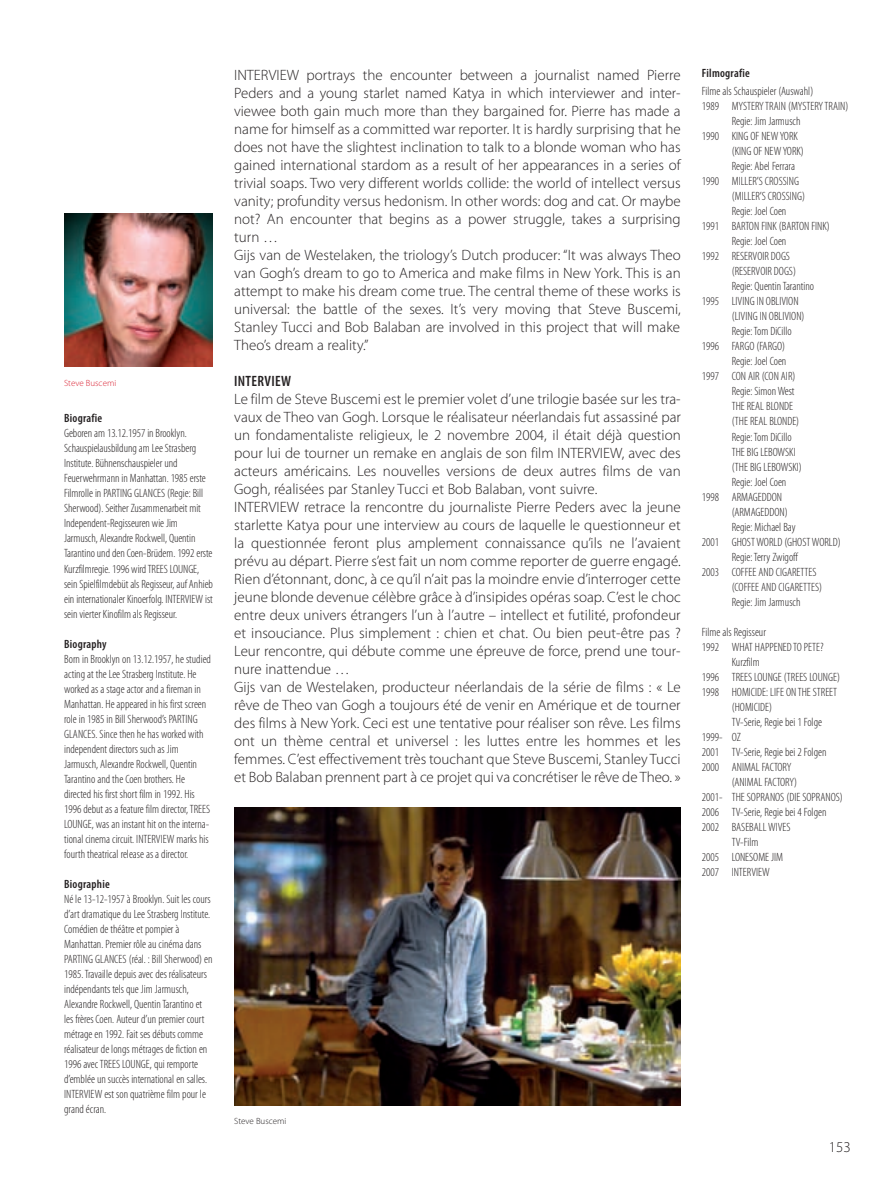
<style>
.page{position:relative;width:893px;height:1191px;background:#fff}
.page>*{position:absolute;margin:0;border:0;box-sizing:border-box;transform-origin:0 0}
.t1{font:300 15px/18px "Myriad Pro";color:#231f20}
.t2{font:600 condensed 15px "Myriad Pro";letter-spacing:.02em;color:#231f20}
.t3{font:300 condensed 12px/15px "Myriad Pro";color:#231f20}
.t4{font:600 condensed 12px "Myriad Pro";letter-spacing:.02em;color:#231f20}
.t5{font:300 9px "Myriad Pro";color:#da2031}
.t6{font:300 9px "Myriad Pro";color:#231f20}
</style>
<div class="page">
<img style="left:64px;top:213px;width:149px;height:153px">
<img style="left:234px;top:807px;width:447px;height:298px">
<p class="t5" style="left:64px;top:379px;width:54px">Steve Buscemi</p>
<p class="t4" style="left:64px;top:414px;width:40px">Biografie</p>
<p class="t3" style="left:64px;top:427px;width:150px">Geboren am 13.12.1957 in Brooklyn.<br>Schauspielausbildung am Lee Strasberg Institute. Bühnenschauspieler und Feuerwehrmann in Manhattan. 1985 erste Filmrolle in PARTING GLANCES (Regie: Bill Sherwood). Seither Zusammenarbeit mit Independent-Regisseuren wie Jim Jarmusch, Alexandre Rockwell, Quentin Tarantino und den Coen-Brüdern. 1992 erste Kurzfilmregie. 1996 wird TREES LOUNGE, sein Spielfilmdebüt als Regisseur, auf Anhieb ein internationaler Kinoerfolg. INTERVIEW ist sein vierter Kinofilm als Regisseur.</p>
<p class="t4" style="left:64px;top:639px;width:44px">Biography</p>
<p class="t3" style="left:64px;top:652px;width:148px">Born in Brooklyn on 13.12.1957, he studied acting at the Lee Strasberg Institute. He worked as a stage actor and a fireman in Manhattan. He appeared in his first screen role in 1985 in Bill Sherwood’s PARTING GLANCES. Since then he has worked with independent directors such as Jim Jarmusch, Alexandre Rockwell, Quentin Tarantino and the Coen brothers. He directed his first short film in 1992. His 1996 debut as a feature film director, TREES LOUNGE, was an instant hit on the interna&shy;tional cinema circuit. INTERVIEW marks his fourth theatrical release as a director.</p>
<p class="t4" style="left:64px;top:879px;width:47px">Biographie</p>
<p class="t3" style="left:64px;top:892px;width:150px">Né le 13-12-1957 à Brooklyn. Suit les cours d’art dramatique du Lee Strasberg Institute.<br>Comédien de théâtre et pompier à Manhattan. Premier rôle au cinéma dans PARTING GLANCES (réal. : Bill Sherwood) en 1985. Travaille depuis avec des réalisateurs indépendants tels que Jim Jarmusch, Alexandre Rockwell, Quentin Tarantino et les frères Coen. Auteur d’un premier court métrage en 1992. Fait ses débuts comme réalisateur de longs métrages de fiction en 1996 avec TREES LOUNGE, qui remporte d’emblée un succès international en salles.<br>INTERVIEW est son quatrième film pour le grand écran.</p>
<p class="t1" style="left:234px;top:67px;width:448px">INTERVIEW portrays the encounter between a journalist named Pierre Peders and a young starlet named Katya in which interviewer and inter - viewee both gain much more than they bargained for. Pierre has made a name for himself as a committed war reporter. It is hardly surprising that he does not have the slightest inclination to talk to a blonde woman who has gained international stardom as a result of her appearances in a series of trivial soaps. Two very different worlds collide: the world of intellect versus vanity; profundity versus hedonism. In other words: dog and cat. Or maybe not? An encounter that begins as a power struggle, takes a surprising turn …<br>Gijs van de Westelaken, the triology’s Dutch producer: “It was always Theo van Gogh’s dream to go to America and make films in New York. This is an attempt to make his dream come true. The central theme of these works is universal: the battle of the sexes. It’s very moving that Steve Buscemi, Stanley Tucci and Bob Balaban are involved in this project that will make Theo’s dream a reality.”</p>
<p class="t2" style="left:234px;top:375px;width:58px">INTERVIEW</p>
<p class="t1" style="left:234px;top:391px;width:448px">Le film de Steve Buscemi est le premier volet d’une trilogie basée sur les tra&shy;vaux de Theo van Gogh. Lorsque le réalisateur néerlandais fut assassiné par un fondamentaliste religieux, le 2 novembre 2004, il était déjà question pour lui de tourner un remake en anglais de son film INTERVIEW, avec des acteurs américains. Les nouvelles versions de deux autres films de van Gogh, réalisées par Stanley Tucci et Bob Balaban, vont suivre.<br>INTERVIEW retrace la rencontre du journaliste Pierre Peders avec la jeune starlette Katya pour une interview au cours de laquelle le questionneur et la questionnée feront plus amplement connaissance qu’ils ne l’avaient prévu au départ. Pierre s’est fait un nom comme reporter de guerre engagé.<br>Rien d’étonnant, donc, à ce qu’il n’ait pas la moindre envie d’interroger cette jeune blonde devenue célèbre grâce à d’insipides opéras soap. C’est le choc entre deux univers étrangers l’un à l’autre – intellect et futilité, profondeur et insouciance. Plus simplement : chien et chat. Ou bien peut-être pas ?<br>Leur rencontre, qui débute comme une épreuve de force, prend une tour&shy;nure inattendue …<br>Gijs van de Westelaken, producteur néerlandais de la série de films : « Le rêve de Theo van Gogh a toujours été de venir en Amérique et de tourner des films à New York. Ceci est une tentative pour réaliser son rêve. Les films ont un thème central et universel : les luttes entre les hommes et les femmes. C’est effectivement très touchant que Steve Buscemi, Stanley Tucci et Bob Balaban prennent part à ce projet qui va concrétiser le rêve de Theo. »</p>
<p class="t6" style="left:234px;top:1117px;width:54px">Steve Buscemi</p>
<p class="t4" style="left:702px;top:69px;width:49px">Filmografie</p>
<p class="t3" style="left:702px;top:85px;width:113px">Filme als Schauspieler (Auswahl)</p>
<p class="t3" style="left:702px;top:100px;width:148px">1989 MYSTERY TRAIN (MYSTERY TRAIN)</p>
<p class="t3" style="left:732px;top:115px;width:70px">Regie: Jim Jarmusch</p>
<p class="t3" style="left:702px;top:130px;width:97px">1990 KING OF NEW YORK</p>
<p class="t3" style="left:732px;top:145px;width:74px">(KING OF NEW YORK)</p>
<p class="t3" style="left:732px;top:160px;width:65px">Regie: Abel Ferrara</p>
<p class="t3" style="left:702px;top:175px;width:99px">1990 MILLER’S CROSSING</p>
<p class="t3" style="left:732px;top:190px;width:75px">(MILLER’S CROSSING)</p>
<p class="t3" style="left:732px;top:205px;width:56px">Regie: Joel Coen</p>
<p class="t3" style="left:702px;top:220px;width:129px">1991 BARTON FINK (BARTON FINK)</p>
<p class="t3" style="left:732px;top:235px;width:56px">Regie: Joel Coen</p>
<p class="t3" style="left:702px;top:250px;width:90px">1992 RESERVOIR DOGS</p>
<p class="t3" style="left:732px;top:265px;width:66px">(RESERVOIR DOGS)</p>
<p class="t3" style="left:732px;top:280px;width:84px">Regie: Quentin Tarantino</p>
<p class="t3" style="left:702px;top:295px;width:98px">1995 LIVING IN OBLIVION</p>
<p class="t3" style="left:732px;top:310px;width:74px">(LIVING IN OBLIVION)</p>
<p class="t3" style="left:732px;top:325px;width:62px">Regie: Tom DiCillo</p>
<p class="t3" style="left:702px;top:340px;width:85px">1996 FARGO (FARGO)</p>
<p class="t3" style="left:732px;top:355px;width:56px">Regie: Joel Coen</p>
<p class="t3" style="left:702px;top:370px;width:95px">1997 CON AIR (CON AIR)</p>
<p class="t3" style="left:732px;top:385px;width:64px">Regie: Simon West</p>
<p class="t3" style="left:732px;top:400px;width:63px">THE REAL BLONDE</p>
<p class="t3" style="left:732px;top:415px;width:69px">(THE REAL BLONDE)</p>
<p class="t3" style="left:732px;top:430px;width:62px">Regie: Tom DiCillo</p>
<p class="t3" style="left:732px;top:445px;width:66px">THE BIG LEBOWSKI</p>
<p class="t3" style="left:732px;top:460px;width:72px">(THE BIG LEBOWSKI)</p>
<p class="t3" style="left:732px;top:475px;width:56px">Regie: Joel Coen</p>
<p class="t3" style="left:702px;top:490px;width:82px">1998 ARMAGEDDON</p>
<p class="t3" style="left:732px;top:505px;width:57px">(ARMAGEDDON)</p>
<p class="t3" style="left:732px;top:520px;width:65px">Regie: Michael Bay</p>
<p class="t3" style="left:702px;top:535px;width:140px">2001 GHOST WORLD (GHOST WORLD)</p>
<p class="t3" style="left:732px;top:550px;width:68px">Regie: Terry Zwigoff</p>
<p class="t3" style="left:702px;top:565px;width:116px">2003 COFFEE AND CIGARETTES</p>
<p class="t3" style="left:732px;top:580px;width:92px">(COFFEE AND CIGARETTES)</p>
<p class="t3" style="left:732px;top:595px;width:70px">Regie: Jim Jarmusch</p>
<p class="t3" style="left:702px;top:625px;width:65px">Filme als Regisseur</p>
<p class="t3" style="left:702px;top:640px;width:123px">1992 WHAT HAPPENED TO PETE?</p>
<p class="t3" style="left:732px;top:655px;width:30px">Kurzfilm</p>
<p class="t3" style="left:702px;top:670px;width:140px">1996 TREES LOUNGE (TREES LOUNGE)</p>
<p class="t3" style="left:702px;top:685px;width:137px">1998 HOMICIDE: LIFE ON THE STREET</p>
<p class="t3" style="left:732px;top:700px;width:42px">(HOMICIDE)</p>
<p class="t3" style="left:732px;top:715px;width:92px">TV-Serie, Regie bei 1 Folge</p>
<p class="t3" style="left:702px;top:730px;width:40px">1999- OZ</p>
<p class="t3" style="left:702px;top:745px;width:126px">2001 TV-Serie, Regie bei 2 Folgen</p>
<p class="t3" style="left:702px;top:760px;width:91px">2000 ANIMAL FACTORY</p>
<p class="t3" style="left:732px;top:775px;width:67px">(ANIMAL FACTORY)</p>
<p class="t3" style="left:702px;top:790px;width:142px">2001- THE SOPRANOS (DIE SOPRANOS)</p>
<p class="t3" style="left:702px;top:805px;width:126px">2006 TV-Serie, Regie bei 4 Folgen</p>
<p class="t3" style="left:702px;top:820px;width:90px">2002 BASEBALL WIVES</p>
<p class="t3" style="left:732px;top:835px;width:28px">TV-Film</p>
<p class="t3" style="left:702px;top:850px;width:83px">2005 LONESOME JIM</p>
<p class="t3" style="left:702px;top:865px;width:69px">2007 INTERVIEW</p>
<p class="t1" style="left:829px;top:1139px;width:23px">153</p>
</div>
